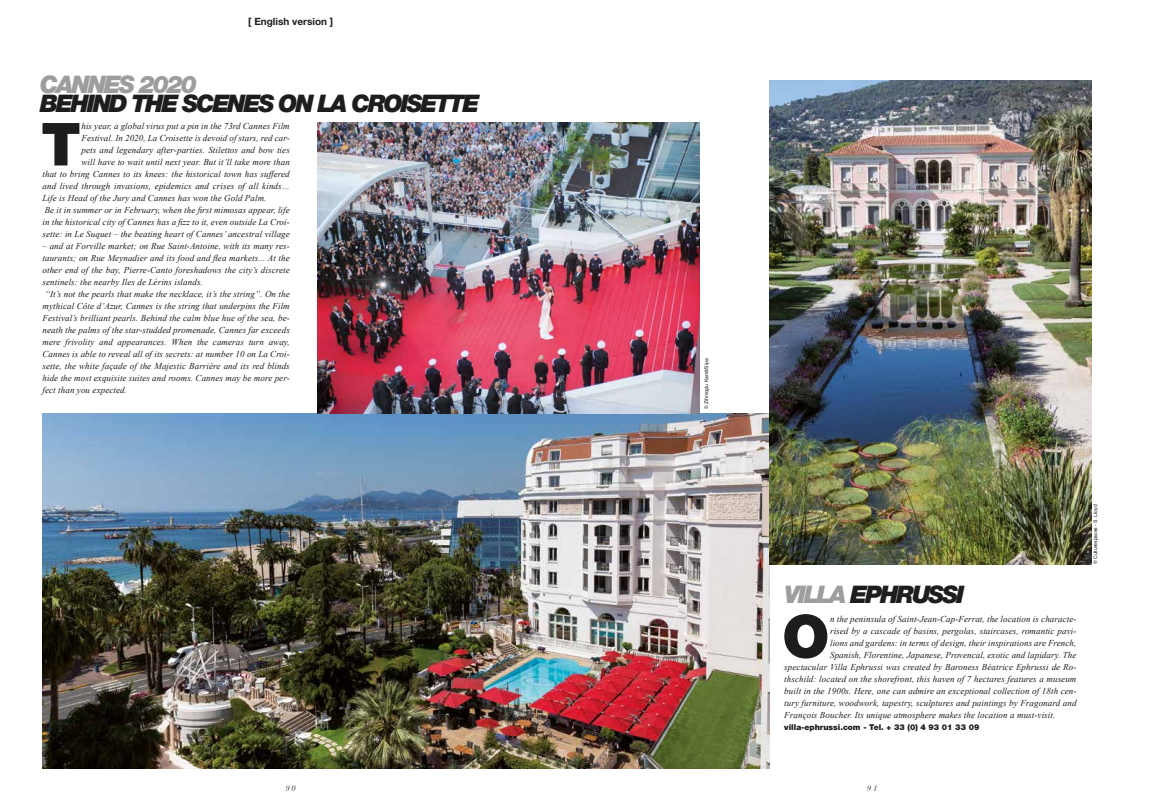
<style>
.page{position:relative;width:1163px;height:808px;background:#fff}
.page>*{position:absolute;margin:0;border:0;box-sizing:border-box;transform-origin:0 0}
.t1{font:900 59.4px "Helvetica Neue LT Std";color:#1d1d1b}
.t2{font:italic 900 24.2px "Helvetica Neue LT Std";letter-spacing:-.09em;color:#1d1d1b}
.t3{font:italic 900 24.2px "Helvetica Neue LT Std";letter-spacing:-.09em;color:#9d9d9c}
.t4{font:700 10px "Helvetica Neue LT Std";color:#1d1d1b}
.t5{font:italic 9px/12px "Times New Roman";letter-spacing:.01em;color:#1d1d1b}
.t6{font:900 8px "Helvetica Neue LT Std";color:#1d1d1b}
.t7{font:italic 8px "Didot";color:#1d1d1b}
.t8{font:5px "Helvetica";color:#1d1d1b}
.s1{color:#9d9d9c}
</style>
<div class="page">
<img style="left:43px;top:414px;width:726px;height:354px">
<img style="left:317px;top:122px;width:382px;height:292px">
<img style="left:769px;top:80px;width:322px;height:484px">
<p class="t4" style="left:248px;top:15px;width:86px">[ English version ]</p>
<h2 class="t3" style="left:40px;top:69px;width:158px">CANNES 2020</h2>
<h2 class="t2" style="left:40px;top:88px;width:441px">BEHIND THE SCENES ON LA CROISETTE</h2>
<h1 class="t1" style="left:41px;top:109px;width:41px">T</h1>
<p class="t5" style="left:81px;top:120px;width:210px">his year, a global virus put a pin in the 73rd Cannes Film</p>
<p class="t5" style="left:81px;top:132px;width:210px">Festival. In 2020, La Croisette is devoid of stars, red car-</p>
<p class="t5" style="left:81px;top:144px;width:210px">pets and legendary after-parties. Stilettos and bow ties</p>
<p class="t5" style="left:81px;top:156px;width:210px">will have to wait until next year. But it’ll take more than</p>
<p class="t5" style="left:43px;top:168px;width:249px">that to bring Cannes to its knees: the historical town has suffered</p>
<p class="t5" style="left:43px;top:180px;width:249px">and lived through invasions, epidemics and crises of all kinds…</p>
<p class="t5" style="left:43px;top:192px;width:225px">Life is Head of the Jury and Cannes has won the Gold Palm.</p>
<p class="t5" style="left:45px;top:204px;width:246px">Be it in summer or in February, when the first mimosas appear, life</p>
<p class="t5" style="left:43px;top:216px;width:249px">in the historical city of Cannes has a fizz to it, even outside La Croi-</p>
<p class="t5" style="left:43px;top:228px;width:249px">sette: in Le Suquet – the beating heart of Cannes’ ancestral village</p>
<p class="t5" style="left:43px;top:240px;width:249px">– and at Forville market; on Rue Saint-Antoine, with its many res&shy;taurants; on Rue Meynadier and its food and flea markets... At the other end of the bay, Pierre-Canto foreshadows the city’s discrete sentinels: the nearby Iles de Lérins islands.<br>“It’s not the pearls that make the necklace, it’s the string”. On the mythical Côte d’Azur, Cannes is the string that underpins the Film Festival’s brilliant pearls. Behind the calm blue hue of the sea, be&shy;neath the palms of the star-studded promenade, Cannes far exceeds mere frivolity and appearances. When the cameras turn away, Cannes is able to reveal all of its secrets: at number 10 on La Croi&shy;sette, the white façade of the Majestic Barrière and its red blinds hide the most exquisite suites and rooms. Cannes may be more per&shy;fect than you expected.</p>
<p class="t8" style="left:702px;top:409px;width:52px;rotate:-90deg">© Zihnioglu Kamil/Sipa</p>
<h2 class="t2" style="left:784px;top:579px;width:181px"><span class="s1">VILLA</span> EPHRUSSI</h2>
<h1 class="t1" style="left:782px;top:601px;width:49px">O</h1>
<p class="t5" style="left:830px;top:612px;width:248px">n the peninsula of Saint-Jean-Cap-Ferrat, the location is characte-</p>
<p class="t5" style="left:830px;top:624px;width:248px">rised by a cascade of basins, pergolas, staircases, romantic pavi-</p>
<p class="t5" style="left:830px;top:636px;width:248px">lions and gardens: in terms of design, their inspirations are French,</p>
<p class="t5" style="left:830px;top:648px;width:248px">Spanish, Florentine, Japanese, Provencal, exotic and lapidary. The</p>
<p class="t5" style="left:784px;top:660px;width:293px">spectacular Villa Ephrussi was created by Baroness Béatrice Ephrussi de Ro-</p>
<p class="t5" style="left:784px;top:672px;width:293px">thschild: located on the shorefront, this haven of 7 hectares features a museum</p>
<p class="t5" style="left:784px;top:684px;width:294px">built in the 1900s. Here, one can admire an exceptional collection of 18th cen-</p>
<p class="t5" style="left:784px;top:696px;width:293px">tury furniture, woodwork, tapestry, sculptures and paintings by Fragonard and</p>
<p class="t5" style="left:784px;top:708px;width:272px">François Boucher. Its unique atmosphere makes the location a must-visit.</p>
<p class="t6" style="left:784px;top:722px;width:196px">villa-ephrussi.com - Tel. + 33 (0) 4 93 01 33 09</p>
<p class="t8" style="left:1091px;top:564px;width:61px;rotate:-90deg">© Culturespaces - S. Lloyd</p>
<p class="t7" style="left:285px;top:783px;width:12px">9 0</p>
<p class="t7" style="left:867px;top:783px;width:12px">9 1</p>
</div>
